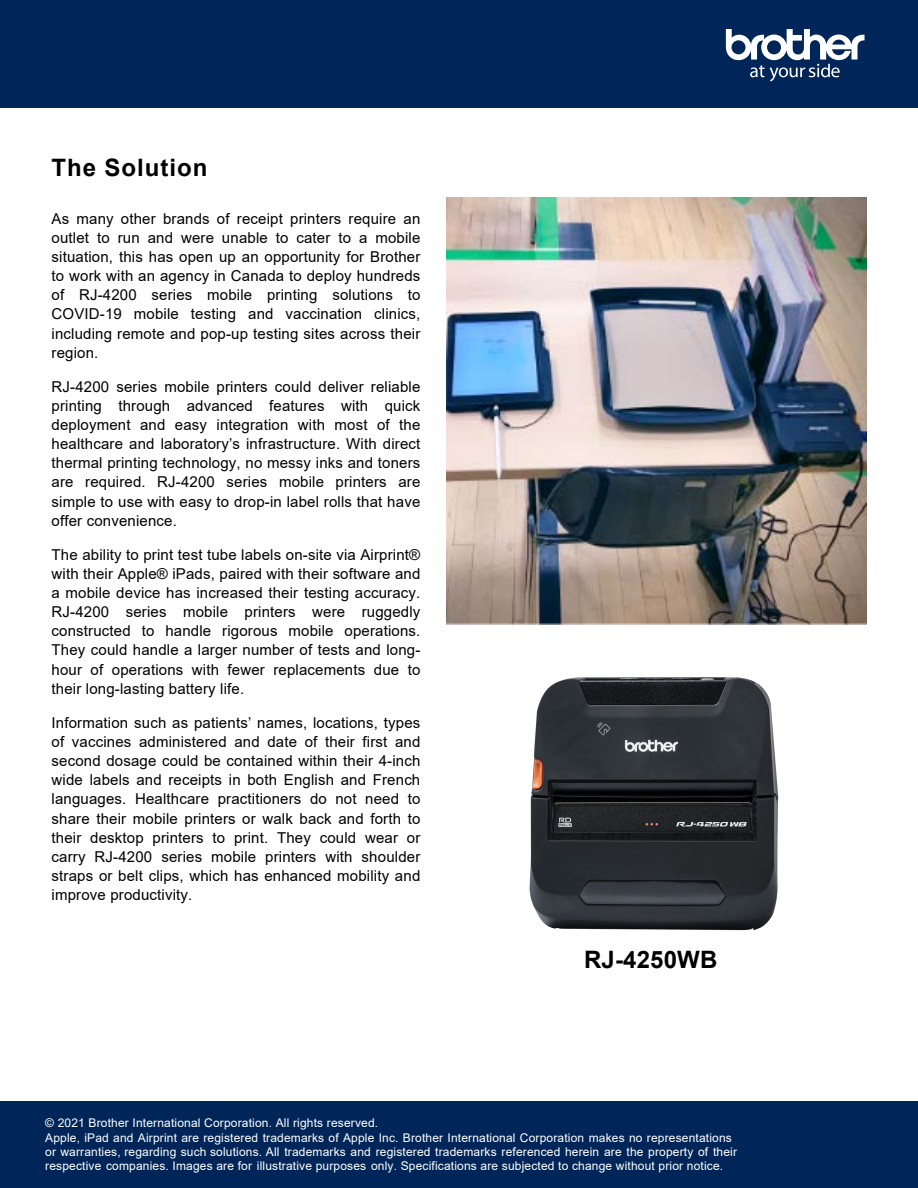
<style>
.page{position:relative;width:918px;height:1188px;background:#fff}
.page>*{position:absolute;margin:0;border:0;box-sizing:border-box;transform-origin:0 0}
.t1{font:700 24px "Arial";letter-spacing:.04em;color:#000}
.t2{font:700 24px "Arial";letter-spacing:.005em;color:#000}
.t3{font:15px/19px "Arial";letter-spacing:.01em;color:#000;text-align:justify}
.t4{font:12px/14.4px "Arial";letter-spacing:.015em;color:#fff}
</style>
<div class="page">
<div style="left:0;top:1102px;width:918px;height:86px;background:#002659"></div>
<div style="left:0;top:0;width:918px;height:108px;background:#002659"></div>
<svg style="left:726px;top:29px;width:139px;height:52px"></svg>
<img style="left:447px;top:197px;width:420px;height:428px">
<img style="left:529px;top:677px;width:250px;height:254px">
<h1 class="t1" style="left:52px;top:151px;width:157px">The Solution</h1>
<p class="t3" style="left:52px;top:209px;width:370px">As many other brands of receipt printers require an outlet to run and were unable to cater to a mobile situation, this has open up an opportunity for Brother to work with an agency in Canada to deploy hundreds of RJ-4200 series mobile printing solutions to COVID-19 mobile testing and vaccination clinics, including remote and pop-up testing sites across their region.</p>
<p class="t3" style="left:52px;top:377px;width:370px">RJ-4200 series mobile printers could deliver reliable printing through advanced features with quick deployment and easy integration with most of the healthcare and laboratory’s infrastructure. With direct thermal printing technology, no messy inks and toners are required. RJ-4200 series mobile printers are simple to use with easy to drop-in label rolls that have offer convenience.</p>
<p class="t3" style="left:52px;top:545px;width:370px">The ability to print test tube labels on-site via Airprint® with their Apple® iPads, paired with their software and a mobile device has increased their testing accuracy.<br>RJ-4200 series mobile printers were ruggedly constructed to handle rigorous mobile operations.<br>They could handle a larger number of tests and long&shy;hour of operations with fewer replacements due to their long-lasting battery life.</p>
<p class="t3" style="left:52px;top:713px;width:370px">Information such as patients’ names, locations, types of vaccines administered and date of their first and second dosage could be contained within their 4-inch wide labels and receipts in both English and French languages. Healthcare practitioners do not need to share their mobile printers or walk back and forth to their desktop printers to print. They could wear or carry RJ-4200 series mobile printers with shoulder straps or belt clips, which has enhanced mobility and improve productivity.</p>
<h1 class="t2" style="left:584px;top:942px;width:135px">RJ-4250WB</h1>
<p class="t4" style="left:45px;top:1116px;width:693px">© 2021 Brother International Corporation. All rights reserved.<br>Apple, iPad and Airprint are registered trademarks of Apple Inc. Brother International Corporation makes no representations or warranties, regarding such solutions. All trademarks and registered trademarks referenced herein are the property of their respective companies. Images are for illustrative purposes only. Specifications are subjected to change without prior notice.</p>
</div>
